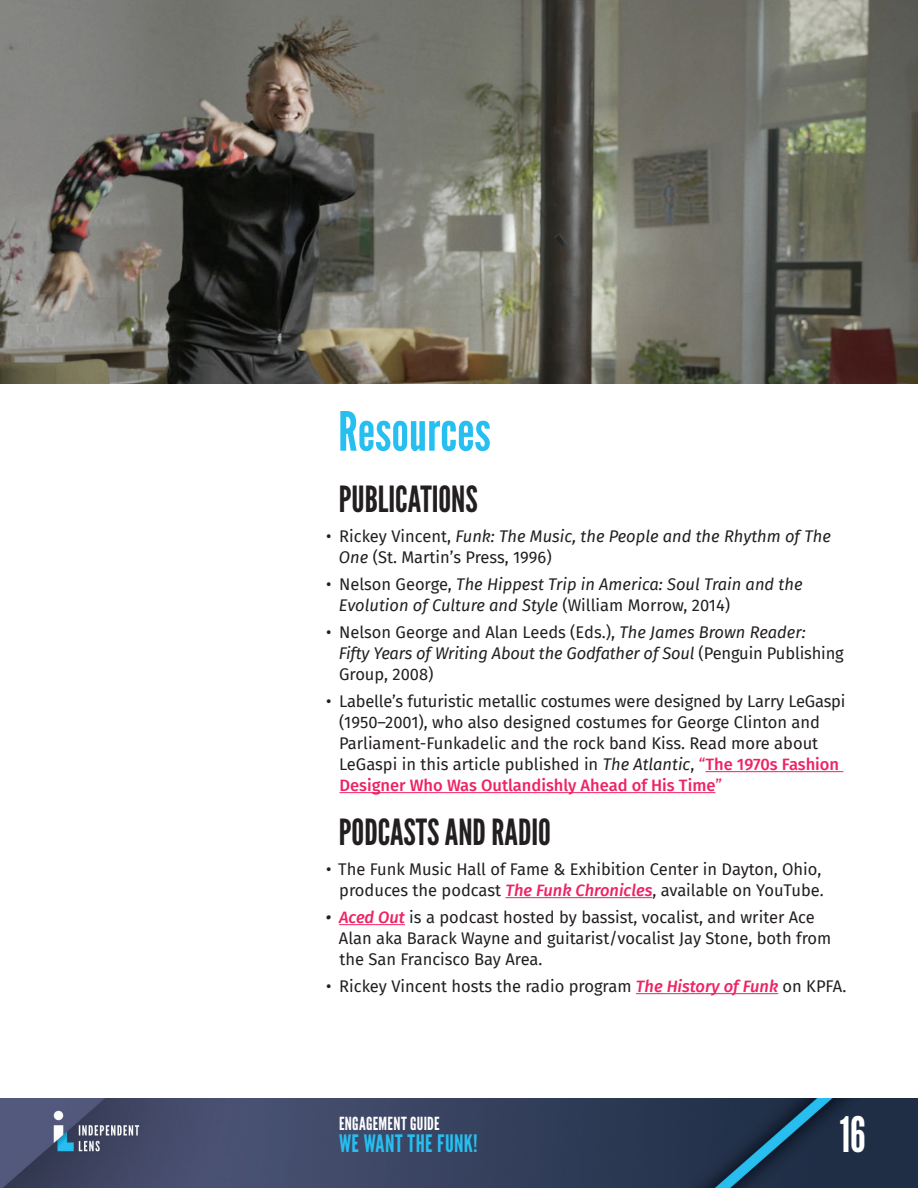
<style>
.page{position:relative;width:918px;height:1188px;background:#fff}
.page>*{position:absolute;margin:0;border:0;box-sizing:border-box;transform-origin:0 0}
.t1{font:54px "League Gothic";color:#27bff0}
.t2{font:48.75px "League Gothic";color:#fff;scale:.94 1}
.t3{font:36px "League Gothic";color:#231f20}
.t4{font:24px "League Gothic";letter-spacing:.02em;color:#26bff0}
.t5{font:18px "League Gothic";letter-spacing:.01em;color:#fff}
.t6{font:16.5px/21px "Fira Sans";color:#231f20}
.t7{font:italic 16.5px/21px "Fira Sans";color:#231f20}
.s1{font-style:normal}
.s2{font-style:italic}
.s3{color:#ee2364}
.s4{font-weight:500;color:#ee2364}
.s5{font-weight:500;font-style:italic;color:#ee2364}
.s6{font-weight:500;font-style:italic}
</style>
<div class="page">
<img style="left:0;top:1098px;width:918px;height:90px">
<hr style="left:705px;top:771px;width:138px;height:1px;background:#ee2364">
<hr style="left:339px;top:792px;width:376px;height:1px;background:#ee2364">
<hr style="left:505px;top:897px;width:147px;height:1px;background:#ee2364">
<hr style="left:339px;top:924px;width:66px;height:1px;background:#ee2364">
<hr style="left:636px;top:993px;width:142px;height:1px;background:#ee2364">
<img style="left:0;top:0;width:918px;height:384px">
<h1 class="t1" style="left:338px;top:399px;width:154px">Resources</h1>
<h2 class="t3" style="left:339px;top:478px;width:140px">PUBLICATIONS</h2>
<p class="t7" style="left:339px;top:526px;width:493px;text-indent:-13px"><span class="s1">• Rickey Vincent,</span> Funk: The Music, the People and the Rhythm of The<br>One <span class="s1">(St. Martin’s Press, 1996)</span></p>
<p class="t7" style="left:339px;top:574px;width:465px;text-indent:-13px"><span class="s1">• Nelson George,</span> The Hippest Trip in America: Soul Train and the<br>Evolution of Culture and Style <span class="s1">(William Morrow, 2014)</span></p>
<p class="t7" style="left:339px;top:622px;width:506px;text-indent:-13px"><span class="s1">• Nelson George and Alan Leeds (Eds.),</span> The James Brown Reader:<br>Fifty Years of Writing About the Godfather of Soul <span class="s1">(Penguin Publishing<br>Group, 2008)</span></p>
<p class="t6" style="left:339px;top:691px;width:508px;text-indent:-13px">• Labelle’s futuristic metallic costumes were designed by Larry LeGaspi (1950–2001), who also designed costumes for George Clinton and Parliament-Funkadelic and the rock band Kiss. Read more about LeGaspi in this article published in <span class="s2">The Atlantic</span>, <span class="s3">“</span><span class="s4">The 1970s Fashion Designer Who Was Outlandishly Ahead of His Time</span><span class="s3">”</span></p>
<h2 class="t3" style="left:339px;top:811px;width:213px">PODCASTS AND RADIO</h2>
<p class="t6" style="left:326px;top:859px;width:499px;text-align:right">• The Funk Music Hall of Fame &amp; Exhibition Center in Dayton, Ohio, produces the podcast <span class="s5">The Funk Chronicles</span>, available on YouTube.</p>
<p class="t6" style="left:339px;top:907px;width:494px;text-indent:-13px"><span class="s6">•</span> <span class="s5">Aced Out</span> is a podcast hosted by bassist, vocalist, and writer Ace<br>Alan aka Barack Wayne and guitarist/vocalist Jay Stone, both from the San Francisco Bay Area.</p>
<p class="t6" style="left:326px;top:976px;width:522px">• Rickey Vincent hosts the radio program <span class="s5">The History of Funk</span> on KPFA.</p>
<p class="t5" style="left:339px;top:1112px;width:102px">ENGAGEMENT GUIDE</p>
<h3 class="t4" style="left:339px;top:1129px;width:140px">WE WANT THE FUNK!</h3>
<h2 class="t2" style="left:840px;top:1106px;width:29px">16</h2>
</div>
